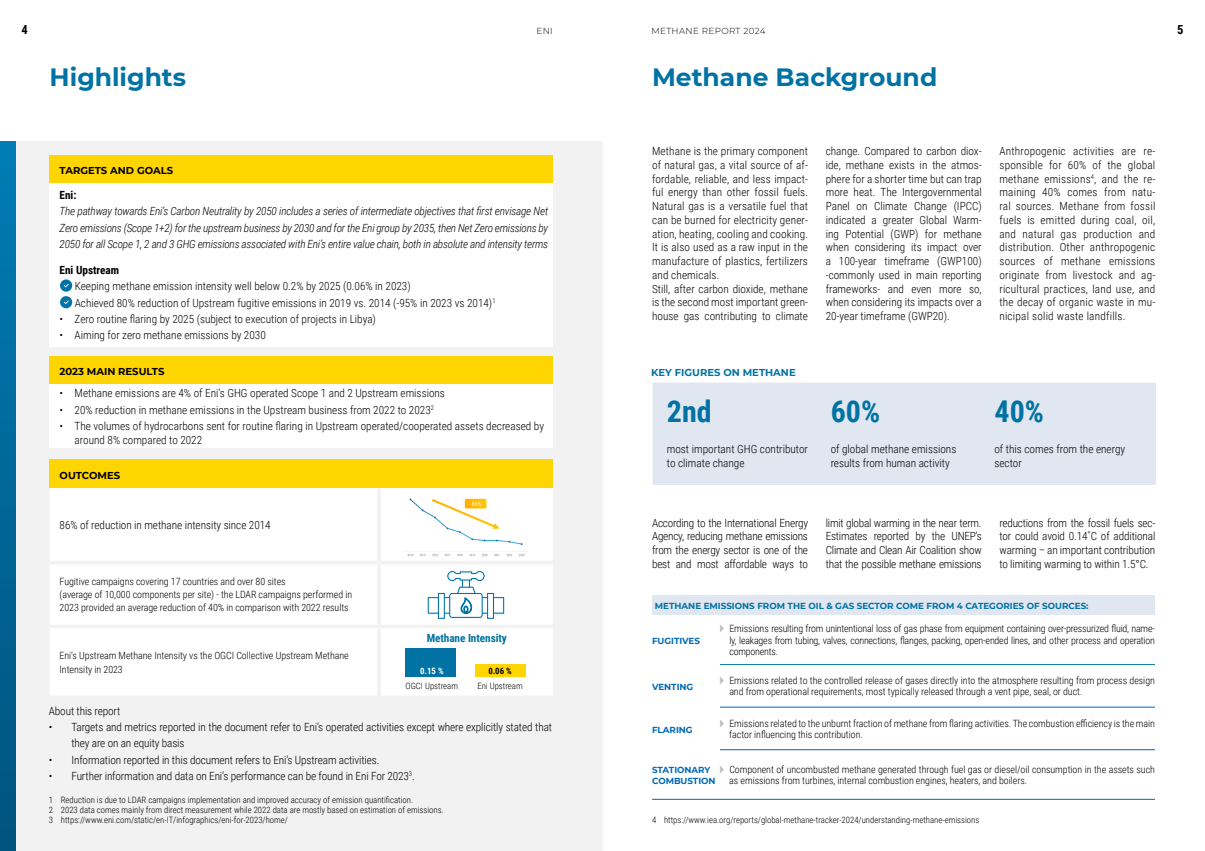
<style>
.page{position:relative;width:1205px;height:851px;background:#fff}
.page>*{position:absolute;margin:0;border:0;box-sizing:border-box;transform-origin:0 0}
.t1{font:700 30px "Roboto Condensed";color:#0072a3}
.t2{font:700 25px "Montserrat";color:#0072a3}
.t3{font:700 12.5px "Roboto Condensed";color:#000}
.t4{font:300 11.25px/13.8px "Roboto Condensed";color:#000}
.t5{font:italic 300 11.25px/16.2px "Roboto Condensed";letter-spacing:-.02em;color:#000;text-align:justify}
.t6{font:700 11.25px "Roboto Condensed";letter-spacing:-.005em;color:#0072a3}
.t7{font:700 11.25px "Roboto Condensed";color:#000}
.t8{font:300 10px/11.2px "Roboto Condensed";letter-spacing:-.005em;color:#000}
.t9{font:700 10px "Montserrat";color:#000}
.t10{font:700 10px "Montserrat";color:#0072a3}
.t11{font:300 8.75px/10px "Roboto Condensed";color:#000}
.t12{font:700 8.75px "Montserrat";color:#0072a3}
.t13{font:700 8.75px/11.2px "Montserrat";letter-spacing:-.005em;color:#0069b3}
.t14{font:300 8.75px "Montserrat";letter-spacing:.04em;color:#000}
.t15{font:700 8.75px "Roboto Condensed";color:#fff}
.t16{font:700 8.75px "Roboto Condensed";color:#000}
.s1{color:#bcbcbc}
</style>
<div class="page">
<div style="left:0;top:142px;width:602px;height:708px;background:linear-gradient(to bottom,#007cb4,#00537e)"></div>
<div style="left:16px;top:141px;width:586px;height:709px;background:#f2f2f2"></div>
<div style="left:50px;top:155px;width:503px;height:28px;background:#ffd500"></div>
<div style="left:50px;top:183px;width:503px;height:163px;background:#fff"></div>
<div style="left:50px;top:356px;width:503px;height:28px;background:#ffd500"></div>
<div style="left:50px;top:384px;width:503px;height:64px;background:#fff"></div>
<div style="left:50px;top:459px;width:503px;height:29px;background:#ffd500"></div>
<div style="left:50px;top:489px;width:503px;height:206px;background:#fff"></div>
<hr style="left:377px;top:488px;width:4px;height:72px;background:#f2f2f2">
<hr style="left:50px;top:560px;width:329px;height:4px;background:#f2f2f2">
<hr style="left:379px;top:560px;width:174px;height:4px;background:#f2f2f2">
<hr style="left:377px;top:564px;width:4px;height:60px;background:#f2f2f2">
<hr style="left:50px;top:624px;width:329px;height:4px;background:#f2f2f2">
<hr style="left:379px;top:624px;width:174px;height:4px;background:#f2f2f2">
<hr style="left:377px;top:628px;width:4px;height:67px;background:#f2f2f2">
<div style="left:653px;top:382px;width:503px;height:103px;background:#e0e7f1"></div>
<div style="left:652px;top:595px;width:503px;height:20px;background:#e0e7f1"></div>
<hr style="left:652px;top:798px;width:68px;height:1px;background:#0069b3">
<hr style="left:720px;top:798px;width:435px;height:1px;background:#0069b3">
<hr style="left:720px;top:749px;width:435px;height:1px;background:#0069b3">
<hr style="left:720px;top:706px;width:435px;height:1px;background:#0069b3">
<hr style="left:720px;top:664px;width:435px;height:1px;background:#0072a3">
<div style="left:405px;top:647px;width:50px;height:29px;background:#0072a3"></div>
<div style="left:475px;top:664px;width:50px;height:12px;background:#ffd500"></div>
<svg style="left:427px;top:570px;width:78px;height:49px"></svg>
<img style="left:403px;top:489px;width:126px;height:68px">
<svg style="left:60px;top:279px;width:12px;height:29px"></svg>
<p class="t3" style="left:22px;top:21px;width:8px">4</p>
<p class="t14" style="left:536px;top:25px;width:18px">ENI</p>
<p class="t14" style="left:651px;top:25px;width:116px">METHANE REPORT 2024</p>
<p class="t3" style="left:1177px;top:21px;width:8px">5</p>
<h2 class="t2" style="left:50px;top:59px;width:138px">Highlights</h2>
<h2 class="t2" style="left:652px;top:59px;width:287px">Methane Background</h2>
<p class="t9" style="left:60px;top:163px;width:115px">TARGETS AND GOALS</p>
<p class="t7" style="left:60px;top:187px;width:18px">Eni:</p>
<p class="t5" style="left:60px;top:203px;width:490px">The pathway towards Eni’s Carbon Neutrality by 2050 includes a series of intermediate objectives that first envisage Net Zero emissions (Scope 1+2) for the upstream business by 2030 and for the Eni group by 2035, then Net Zero emissions by 2050 for all Scope 1, 2 and 3 GHG emissions associated with Eni’s entire value chain, both in absolute and intensity terms</p>
<p class="t7" style="left:60px;top:262px;width:61px">Eni Upstream</p>
<p class="t4" style="left:75px;top:278px;width:422px;line-height:16.2px">Keeping methane emission intensity well below 0.2% by 2025 (0.06% in 2023)<br>Achieved 80% reduction of Upstream fugitive emissions in 2019 vs. 2014 (-95% in 2023 vs 2014)<sup>1</sup></p>
<p class="t4" style="left:60px;top:311px;width:318px">• Zero routine flaring by 2025 (subject to execution of projects in Libya)</p>
<p class="t4" style="left:60px;top:328px;width:208px">• Aiming for zero methane emissions by 2030</p>
<p class="t9" style="left:60px;top:364px;width:106px">2023 MAIN RESULTS</p>
<p class="t4" style="left:60px;top:386px;width:387px">• Methane emissions are 4% of Eni’s GHG operated Scope 1 and 2 Upstream emissions</p>
<p class="t4" style="left:60px;top:402px;width:376px">• 20% reduction in methane emissions in the Upstream business from 2022 to 2023<sup>2</sup></p>
<p class="t4" style="left:75px;top:418px;width:471px;text-indent:-15px">• The volumes of hydrocarbons sent for routine flaring in Upstream operated/cooperated assets decreased by around 8% compared to 2022</p>
<p class="t9" style="left:60px;top:468px;width:62px">OUTCOMES</p>
<p class="t4" style="left:60px;top:517px;width:212px">86% of reduction in methane intensity since 2014</p>
<p class="t8" style="left:60px;top:575px;width:294px;line-height:12.9px">Fugitive campaigns covering 17 countries and over 80 sites<br>(average of 10,000 components per site) - the LDAR campaigns performed in<br>2023 provided an average reduction of 40% in comparison with 2022 results</p>
<p class="t8" style="left:60px;top:647px;width:291px;line-height:14.1px">Eni’s Upstream Methane Intensity vs the OGCI Collective Upstream Methane<br>Intensity in 2023</p>
<p class="t6" style="left:427px;top:630px;width:82px">Methane Intensity</p>
<p class="t16" style="left:488px;top:664px;width:25px">0.06 %</p>
<p class="t15" style="left:420px;top:664px;width:25px">0.15 %</p>
<p class="t11" style="left:406px;top:681px;width:54px">OGCI Upstream</p>
<p class="t11" style="left:477px;top:681px;width:47px">Eni Upstream</p>
<p class="t4" style="left:49px;top:703px;width:73px">About this report</p>
<p class="t4" style="left:71px;top:718px;width:482px;line-height:16.2px;text-indent:-22px">• Targets and metrics reported in the document refer to Eni’s operated activities except where explicitly stated that they are on an equity basis</p>
<p class="t4" style="left:49px;top:752px;width:332px">• Information reported in this document refers to Eni’s Upstream activities.</p>
<p class="t4" style="left:49px;top:768px;width:367px">• Further information and data on Eni’s performance can be found in Eni For 2023<sup>3</sup>.</p>
<p class="t11" style="left:49px;top:794px;width:396px">1 Reduction is due to LDAR campaigns implementation and improved accuracy of emission quantification.<br>2 2023 data comes mainly from direct measurement while 2022 data are mostly based on estimation of emissions.<br>3 https://www.eni.com/static/en-IT/infographics/eni-for-2023/home/</p>
<p class="t4" style="left:652px;top:144px;width:157px">Methane is the primary component of natural gas, a vital source of af&shy;fordable, reliable, and less impact&shy;ful energy than other fossil fuels.<br>Natural gas is a versatile fuel that can be burned for electricity gener&shy;ation, heating, cooling and cooking.<br>It is also used as a raw input in the manufacture of plastics, fertilizers and chemicals.<br>Still, after carbon dioxide, methane is the second most important green&shy;house gas contributing to climate</p>
<p class="t4" style="left:826px;top:144px;width:157px;text-align:justify">change. Compared to carbon diox&shy;ide, methane exists in the atmos&shy;phere for a shorter time but can trap more heat. The Intergovernmental Panel on Climate Change (IPCC) indicated a greater Global Warm&shy;ing Potential (GWP) for methane when considering its impact over a 100-year timeframe (GWP100) -commonly used in main reporting frameworks- and even more so, when considering its impacts over a 20-year timeframe (GWP20).</p>
<p class="t4" style="left:999px;top:144px;width:157px;text-align:justify">Anthropogenic activities are re&shy;sponsible for 60% of the global methane emissions<sup>4</sup>, and the re&shy;maining 40% comes from natu&shy;ral sources. Methane from fossil fuels is emitted during coal, oil, and natural gas production and distribution. Other anthropogenic sources of methane emissions originate from livestock and ag&shy;ricultural practices, land use, and the decay of organic waste in mu&shy;nicipal solid waste landfills.</p>
<p class="t10" style="left:651px;top:365px;width:146px">KEY FIGURES ON METHANE</p>
<h1 class="t1" style="left:667px;top:390px;width:46px">2nd</h1>
<h1 class="t1" style="left:830px;top:390px;width:51px">60%</h1>
<h1 class="t1" style="left:994px;top:390px;width:51px">40%</h1>
<p class="t4" style="left:667px;top:442px;width:143px">most important GHG contributor to climate change</p>
<p class="t4" style="left:830px;top:442px;width:127px">of global methane emissions results from human activity</p>
<p class="t4" style="left:994px;top:442px;width:132px">of this comes from the energy sector</p>
<p class="t4" style="left:652px;top:515px;width:157px;text-align:justify">According to the International Energy Agency, reducing methane emissions from the energy sector is one of the best and most affordable ways to</p>
<p class="t4" style="left:826px;top:515px;width:157px;text-align:justify">limit global warming in the near term.<br>Estimates reported by the UNEP’s Climate and Clean Air Coalition show that the possible methane emissions</p>
<p class="t4" style="left:999px;top:515px;width:157px;text-align:justify">reductions from the fossil fuels sec&shy;tor could avoid 0.14˚C of additional warming – an important contribution to limiting warming to within 1.5°C.</p>
<p class="t12" style="left:655px;top:600px;width:435px">METHANE EMISSIONS FROM THE OIL &amp; GAS SECTOR COME FROM 4 CATEGORIES OF SOURCES:</p>
<p class="t13" style="left:652px;top:634px;width:49px">FUGITIVES</p>
<p class="t8" style="left:729px;top:622px;width:427px;text-align:justify;text-indent:-9px"><span class="s1">◆</span> Emissions resulting from unintentional loss of gas phase from equipment containing over-pressurized fluid, name&shy;ly, leakages from tubing, valves, connections, flanges, packing, open-ended lines, and other process and operation components.</p>
<p class="t13" style="left:652px;top:680px;width:43px">VENTING</p>
<p class="t8" style="left:729px;top:674px;width:427px;text-indent:-9px"><span class="s1">◆</span> Emissions related to the controlled release of gases directly into the atmosphere resulting from process design and from operational requirements, most typically released through a vent pipe, seal, or duct.</p>
<p class="t13" style="left:652px;top:723px;width:42px">FLARING</p>
<p class="t8" style="left:729px;top:717px;width:427px;text-indent:-9px"><span class="s1">◆</span> Emissions related to the unburnt fraction of methane from flaring activities. The combustion efficiency is the main factor influencing this contribution.</p>
<p class="t13" style="left:652px;top:763px;width:65px">STATIONARY<br>COMBUSTION</p>
<p class="t8" style="left:729px;top:763px;width:427px;text-indent:-9px"><span class="s1">◆</span> Component of uncombusted methane generated through fuel gas or diesel/oil consumption in the assets such as emissions from turbines, internal combustion engines, heaters, and boilers.</p>
<p class="t11" style="left:652px;top:814px;width:329px">4 https://www.iea.org/reports/global-methane-tracker-2024/understanding-methane-emissions</p>
</div>
